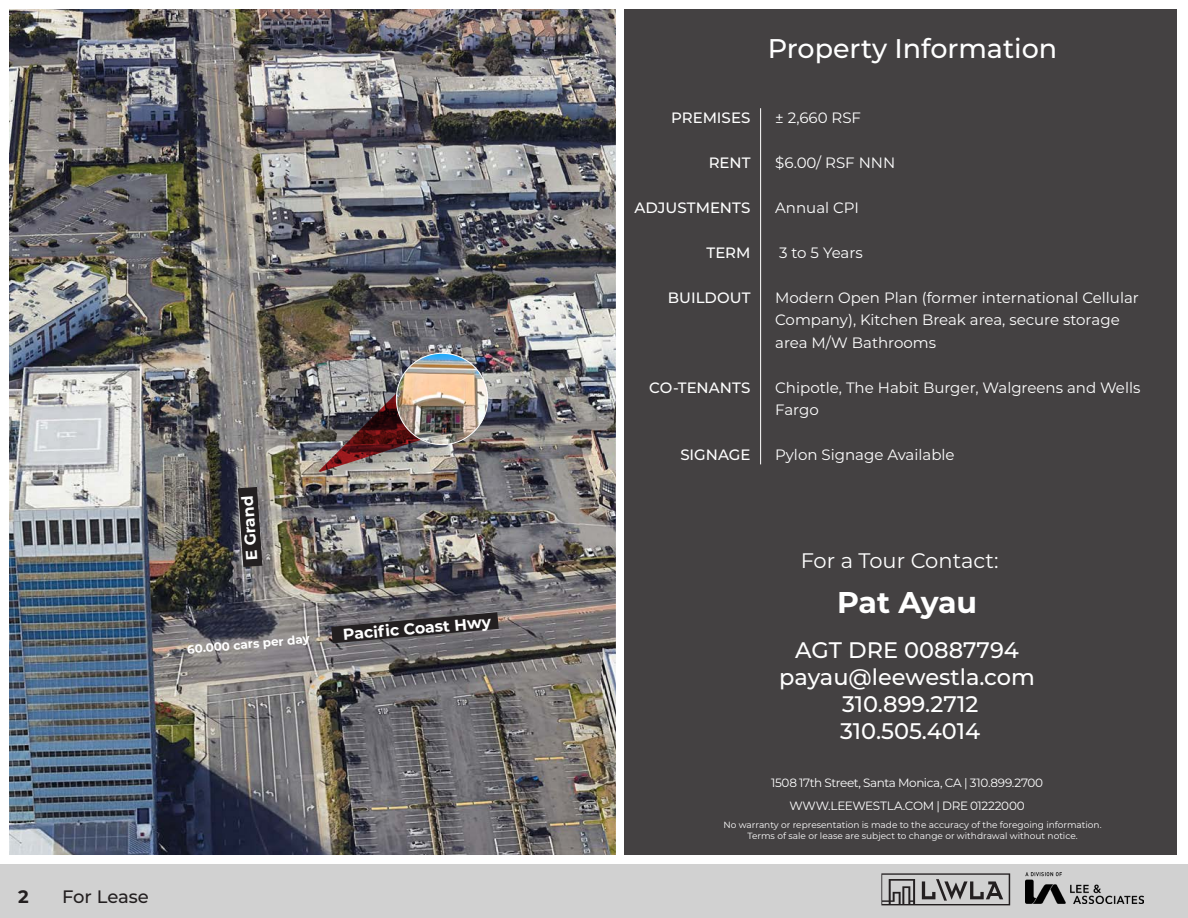
<style>
.page{position:relative;width:1188px;height:918px;background:#fff}
.page>*{position:absolute;margin:0;border:0;box-sizing:border-box;transform-origin:0 0}
.t1{font:700 30px "Montserrat";letter-spacing:-.015em;color:#fff}
.t2{font:500 27px "Montserrat";color:#fff}
.t3{font:500 22.5px "Montserrat";color:#fff}
.Stats_-_Body{font:21px "Montserrat";color:#fff}
.t4{font:500 18px "Montserrat";letter-spacing:-.005em;color:#231f20}
.t5{font:700 18px "Montserrat";color:#231f20}
.STREETS_NAMES{font:700 15.75px "Montserrat";color:#fff}
.Stats_-_Body-2{font:15px/22.5px "Montserrat";color:#fff}
.Stats_-_Section_Heads{font:500 15px "Montserrat";color:#fff}
.Stats_-_Body-3{font:12px "Montserrat";letter-spacing:-.03em;color:#fff}
.t6{font:700 12px "Montserrat";color:#fff}
.t7{font:9px "Montserrat";color:#fff}
</style>
<div class="page">
<div style="left:0;top:864px;width:1188px;height:54px;background:#d1d1d1"></div>
<svg style="left:881px;top:873px;width:129px;height:32px"></svg>
<img style="left:1026px;top:873px;width:117px;height:31px">
<img style="left:10px;top:10px;width:605px;height:844px">
<div style="left:0;top:0;width:625px;height:864px;border:9px solid #fff"></div>
<div style="left:625px;top:9px;width:552px;height:846px;background:#444142"></div>
<hr style="left:760px;top:108px;width:1px;height:356px;background:#fff">
<div style="left:321px;top:392px;width:136px;height:94px;background:#d1d1d1;opacity:.75"></div>
<svg style="left:319px;top:390px;width:124px;height:82px;background:#796262"></svg>
<img style="left:396px;top:353px;width:92px;height:92px;border-radius:46px">
<svg style="left:238px;top:487px;width:24px;height:80px;background:#393536"></svg>
<svg style="left:331px;top:612px;width:168px;height:31px;background:#484547"></svg>
<p class="STREETS_NAMES" style="left:240px;top:561px;width:67px;rotate:-94deg">E Grand</p>
<p class="t6" style="left:186px;top:641px;width:125px;rotate:-5deg">60.000 cars per day</p>
<p class="STREETS_NAMES" style="left:342px;top:623px;width:150px;rotate:-5deg">Pacifi c Coast Hwy</p>
<p class="t5" style="left:18px;top:883px;width:12px">2</p>
<p class="t4" style="left:62px;top:884px;width:88px">For Lease</p>
<p class="Stats_-_Section_Heads" style="left:671px;top:107px;width:81px">PREMISES</p>
<p class="Stats_-_Section_Heads" style="left:709px;top:152px;width:43px">RENT</p>
<p class="Stats_-_Section_Heads" style="left:635px;top:197px;width:117px">ADJUSTMENTS</p>
<p class="Stats_-_Section_Heads" style="left:707px;top:242px;width:45px">TERM</p>
<p class="Stats_-_Section_Heads" style="left:668px;top:287px;width:84px">BUILDOUT</p>
<p class="Stats_-_Section_Heads" style="left:649px;top:377px;width:103px">CO-TENANTS</p>
<p class="Stats_-_Section_Heads" style="left:680px;top:444px;width:72px">SIGNAGE</p>
<p class="t2" style="left:768px;top:30px;width:291px">Property Information</p>
<p class="Stats_-_Body-2" style="left:775px;top:106px;width:87px">± 2,660 RSF</p>
<p class="Stats_-_Body-2" style="left:775px;top:151px;width:122px">$6.00/ RSF NNN</p>
<p class="Stats_-_Body-2" style="left:775px;top:196px;width:85px">Annual CPI</p>
<p class="Stats_-_Body-2" style="left:779px;top:241px;width:85px">3 to 5 Years</p>
<p class="Stats_-_Body-2" style="left:775px;top:286px;width:365px">Modern Open Plan (former international Cellular<br>Company), Kitchen Break area, secure storage area M/W Bathrooms</p>
<p class="Stats_-_Body-2" style="left:775px;top:376px;width:367px">Chipotle, The Habit Burger, Walgreens and Wells<br>Fargo</p>
<p class="Stats_-_Body-2" style="left:775px;top:443px;width:181px">Pylon Signage Available</p>
<p class="Stats_-_Body" style="left:801px;top:546px;width:199px">For a Tour Contact:</p>
<p class="t1" style="left:837px;top:581px;width:142px">Pat Ayau</p>
<p class="t3" style="left:795px;top:634px;width:225px">AGT DRE 00887794</p>
<p class="t3" style="left:779px;top:661px;width:257px">payau@leewestla.com</p>
<p class="t3" style="left:842px;top:688px;width:138px">310.899.2712</p>
<p class="t3" style="left:840px;top:715px;width:142px">310.505.4014</p>
<p class="Stats_-_Body-3" style="left:771px;top:775px;width:274px">1508 17th Street, Santa Monica, CA | 310.899.2700</p>
<p class="Stats_-_Body-3" style="left:789px;top:797px;width:237px">WWW.LEEWESTLA.COM | DRE 01222000</p>
<p class="t7" style="left:724px;top:818px;width:380px">No warranty or representation is made to the accuracy of the foregoing information.</p>
<p class="t7" style="left:747px;top:829px;width:332px">Terms of sale or lease are subject to change or withdrawal without notice.</p>
</div>
